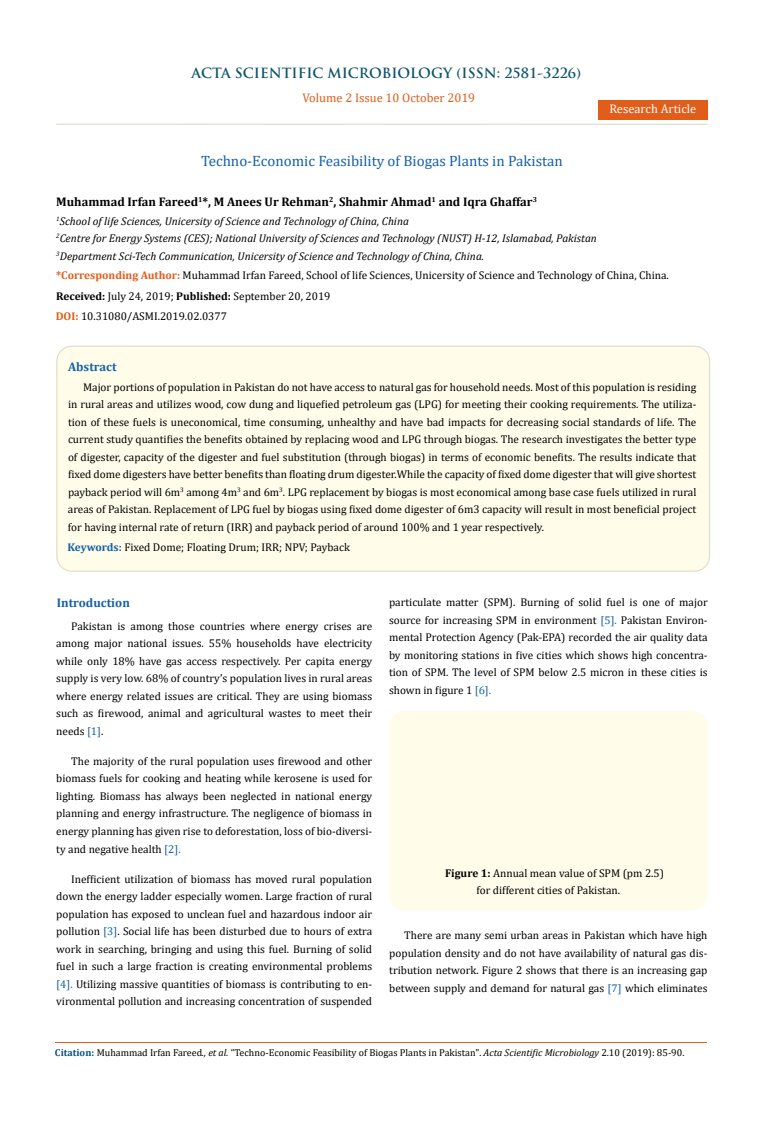
<style>
.page{position:relative;width:764px;height:1127px;background:#fff}
.page>*{position:absolute;margin:0;border:0;box-sizing:border-box;transform-origin:0 0}
.t1{font:15px "Cambria";color:#1560a6}
.t2{font:700 13.75px "Trajan Pro";color:#0e546a}
.t3{font:700 12.5px "Cambria";color:#000}
.t4{font:12.5px "Cambria";color:#e05d1a}
.t5{font:700 12.5px "Cambria";color:#1560a6}
.t6{font:12.5px "Cambria";color:#fff}
.t7{font:11.25px/17.5px "Cambria";color:#000;text-align:justify}
.t8{font:italic 11.25px/17.5px "Cambria";color:#000}
.t9{font:10px "Cambria";color:#000}
.s1{font-weight:700;color:#e05d1a}
.s2{font-weight:700}
.s3{font-weight:700;color:#1560a6}
.s4{color:#1560a6}
.s5{font-weight:700;color:#035089}
.s6{font-style:italic}
</style>
<div class="page">
<div style="left:598px;top:100px;width:109px;height:20px;background:#e05d1a"></div>
<div style="left:57px;top:346px;width:652px;height:225px;background:#fffde9;border-radius:15px"></div>
<div style="left:56px;top:345px;width:654px;height:226px;border:1px solid #e0dfcd;border-radius:15px"></div>
<div style="left:389px;top:710px;width:318px;height:200px;background:#fffde9;border-radius:15px"></div>
<hr style="left:55px;top:1041px;width:651px;height:1px;background:#e05d1a">
<hr style="left:56px;top:123px;width:651px;height:2px;background:#e0dfcd">
<p class="t2" style="left:192px;top:64px;width:391px">ACTA SCIENTIFIC MICROBIOLOGY (ISSN: 2581-3226)</p>
<p class="t4" style="left:302px;top:91px;width:174px">Volume 2 Issue 10 October 2019</p>
<p class="t6" style="left:609px;top:101px;width:89px">Research Article</p>
<h1 class="t1" style="left:201px;top:152px;width:363px">Techno-Economic Feasibility of Biogas Plants in Pakistan</h1>
<p class="t3" style="left:56px;top:193px;width:482px">Muhammad Irfan Fareed<sup>1</sup>*, M Anees Ur Rehman<sup>2</sup>, Shahmir Ahmad<sup>1</sup> and Iqra Ghaffar<sup>3</sup></p>
<p class="t8" style="left:56px;top:211px;width:542px"><sup>1</sup>School of life Sciences, Unicersity of Science and Technology of China, China<br><sup>2</sup>Centre for Energy Systems (CES); National University of Sciences and Technology (NUST) H-12, Islamabad, Pakistan<br><sup>3</sup>Department Sci-Tech Communication, Unicersity of Science and Technology of China, China.</p>
<p class="t7" style="left:56px;top:267px;width:614px"><span class="s1">*Corresponding Author:</span> Muhammad Irfan Fareed, School of life Sciences, Unicersity of Science and Technology of China, China.</p>
<p class="t7" style="left:56px;top:287px;width:276px"><span class="s2">Received:</span> July 24, 2019; <span class="s2">Published:</span> September 20, 2019</p>
<p class="t7" style="left:56px;top:307px;width:173px"><span class="s1">DOI:</span> 10.31080/ASMI.2019.02.0377</p>
<p class="t5" style="left:68px;top:357px;width:50px">Abstract</p>
<p class="t7" style="left:68px;top:378px;width:630px;text-indent:15px">Major portions of population in Pakistan do not have access to natural gas for household needs. Most of this population is residing in rural areas and utilizes wood, cow dung and liquefied petroleum gas (LPG) for meeting their cooking requirements. The utiliza&shy;tion of these fuels is uneconomical, time consuming, unhealthy and have bad impacts for decreasing social standards of life. The current study quantifies the benefits obtained by replacing wood and LPG through biogas. The research investigates the better type of digester, capacity of the digester and fuel substitution (through biogas) in terms of economic benefits. The results indicate that fixed dome digesters have better benefits than floating drum digester.While the capacity of fixed dome digester that will give shortest payback period will 6m<sup>3</sup> among 4m<sup>3</sup> and 6m<sup>3</sup>. LPG replacement by biogas is most economical among base case fuels utilized in rural areas of Pakistan. Replacement of LPG fuel by biogas using fixed dome digester of 6m3 capacity will result in most beneficial project for having internal rate of return (IRR) and payback period of around 100% and 1 year respectively.</p>
<p class="t7" style="left:67px;top:538px;width:284px"><span class="s3">Keywords:</span> Fixed Dome; Floating Drum; IRR; NPV; Payback</p>
<p class="t5" style="left:57px;top:594px;width:75px">Introduction</p>
<p class="t7" style="left:56px;top:617px;width:317px;text-indent:15px">Pakistan is among those countries where energy crises are among major national issues. 55% households have electricity while only 18% have gas access respectively. Per capita energy supply is very low. 68% of country’s population lives in rural areas where energy related issues are critical. They are using biomass such as firewood, animal and agricultural wastes to meet their needs <span class="s4">[1]</span>.</p>
<p class="t7" style="left:56px;top:752px;width:317px;text-indent:15px">The majority of the rural population uses firewood and other biomass fuels for cooking and heating while kerosene is used for lighting. Biomass has always been neglected in national energy planning and energy infrastructure. The negligence of biomass in energy planning has given rise to deforestation, loss of bio-diversi&shy;ty and negative health <span class="s4">[2].</span></p>
<p class="t7" style="left:56px;top:869px;width:317px;text-indent:15px">Inefficient utilization of biomass has moved rural population down the energy ladder especially women. Large fraction of rural population has exposed to unclean fuel and hazardous indoor air pollution <span class="s4">[3]</span>. Social life has been disturbed due to hours of extra work in searching, bringing and using this fuel. Burning of solid fuel in such a large fraction is creating environmental problems <span class="s4">[4].</span> Utilizing massive quantities of biomass is contributing to en&shy;vironmental pollution and increasing concentration of suspended</p>
<p class="t7" style="left:389px;top:593px;width:320px">particulate matter (SPM). Burning of solid fuel is one of major source for increasing SPM in environment <span class="s4">[5].</span> Pakistan Environ&shy;mental Protection Agency (Pak-EPA) recorded the air quality data by monitoring stations in five cities which shows high concentra&shy;tion of SPM. The level of SPM below 2.5 micron in these cities is shown in figure 1 <span class="s4">[6].</span></p>
<p class="t7" style="left:476px;top:863px;width:189px;text-indent:-32px"><span class="s2">Figure 1:</span> Annual mean value of SPM (pm 2.5) for different cities of Pakistan.</p>
<p class="t7" style="left:389px;top:926px;width:320px;text-indent:15px">There are many semi urban areas in Pakistan which have high population density and do not have availability of natural gas dis&shy;tribution network. Figure 2 shows that there is an increasing gap between supply and demand for natural gas <span class="s4">[7]</span> which eliminates</p>
<p class="t9" style="left:55px;top:1046px;width:631px"><span class="s5">Citation:</span> Muhammad Irfan Fareed<span class="s6">., et al.</span> “Techno-Economic Feasibility of Biogas Plants in Pakistan". <span class="s6">Acta Scientific Microbiology</span> 2.10 (2019): 85-90.</p>
</div>
